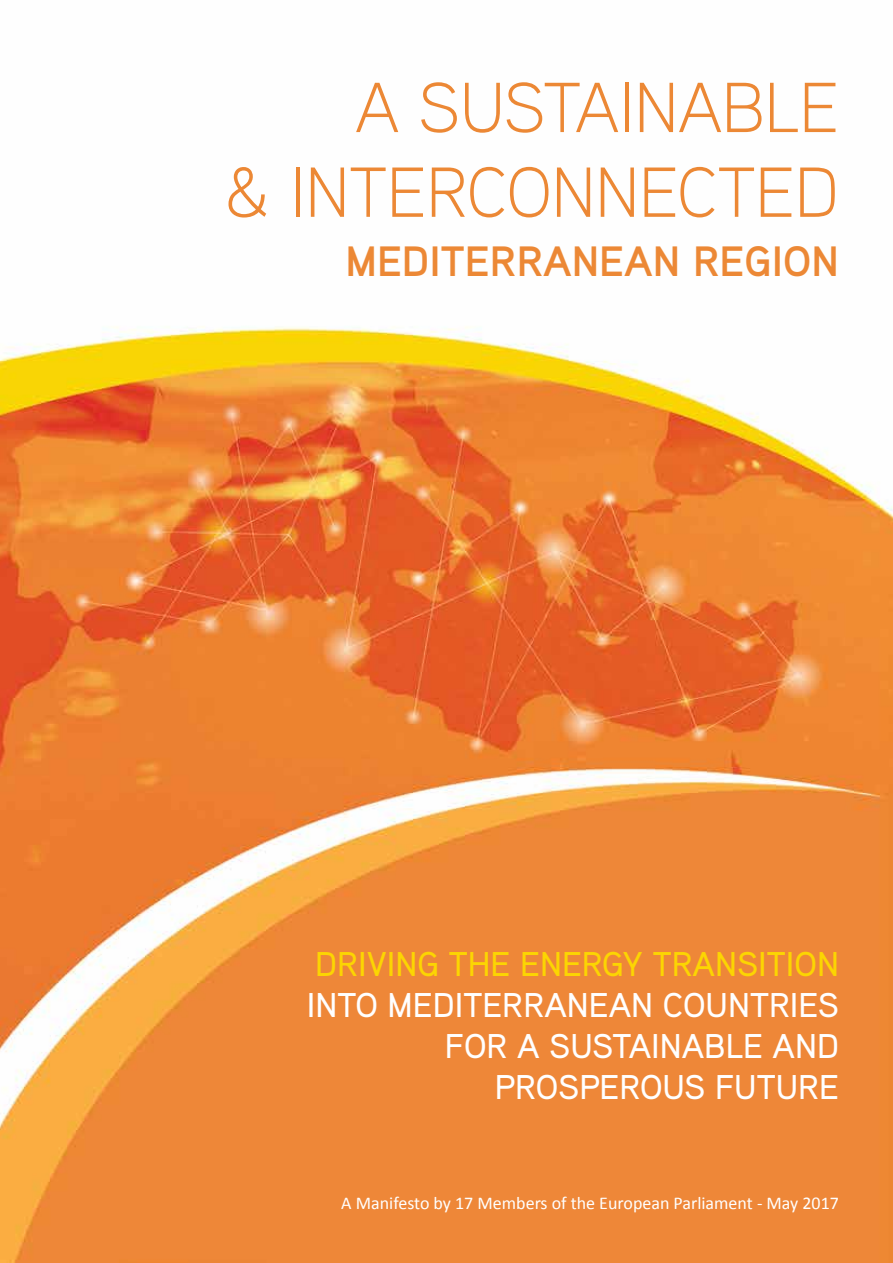
<style>
.page{position:relative;width:893px;height:1263px;background:#fff}
.page>*{position:absolute;margin:0;border:0;box-sizing:border-box;transform-origin:0 0}
.t1{font:300 70.65px/84.8px "Aaux Pro";color:#ec8835;text-align:right}
.t2{font:700 42.3px "Aaux Pro";color:#ec8835}
.t3{font:500 34.35px/41.2px "Aaux Pro";color:#fff;text-align:right}
.t4{font:500 34.35px "Aaux Pro";color:#fcd502}
.t5{font:18px "Calibri";color:#fff}
</style>
<div class="page">
<img style="left:0;top:326px;width:893px;height:937px">
<h1 class="t1" style="left:225px;top:63px;width:615px">A SUSTAINABLE<br>&amp; INTERCONNECTED</h1>
<p class="t2" style="left:345px;top:234px;width:495px">MEDITERRANEAN REGION</p>
<p class="t4" style="left:315px;top:942px;width:525px">DRIVING THE ENERGY TRANSITION</p>
<p class="t3" style="left:307px;top:983px;width:534px">INTO MEDITERRANEAN COUNTRIES<br>FOR A SUSTAINABLE AND<br>PROSPEROUS FUTURE</p>
<p class="t5" style="left:341px;top:1191px;width:499px">A Manifesto by 17 Members of the European Parliament - May 2017</p>
</div>
